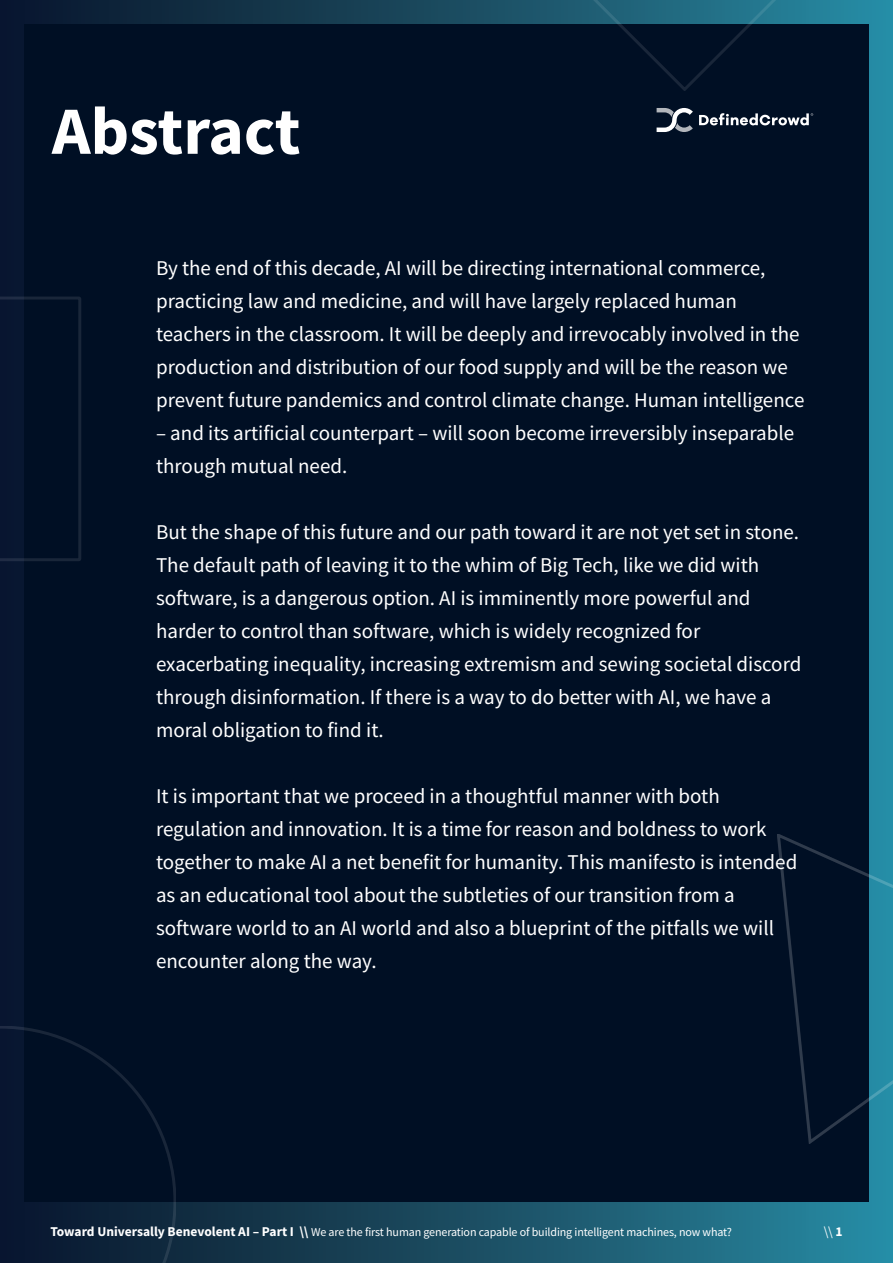
<style>
.page{position:relative;width:893px;height:1263px;background:#fff}
.page>*{position:absolute;margin:0;border:0;box-sizing:border-box;transform-origin:0 0}
.t1{font:700 67.5px "Mada";letter-spacing:-.005em;color:#fff}
.t2{font:21px/33px "Mada";color:#fff}
.t3{font:13.5px "Mada";color:#fff}
.t4{font:12px "Mada";letter-spacing:-.01em;color:#fff}
.s1{font-weight:700;font-size:13.5px}
.s2{font-weight:700}
</style>
<div class="page">
<div style="left:0;top:0;width:893px;height:1263px;background:linear-gradient(to right,#0a1227,#29889f)"></div>
<div style="left:24px;top:24px;width:845px;height:1178px;background:#000f24"></div>
<svg style="left:699px;top:113px;width:114px;height:12px"></svg>
<svg style="left:657px;top:108px;width:36px;height:24px"></svg>
<svg style="left:498px;top:0;width:373px;height:90px"></svg>
<svg style="left:777px;top:834px;width:116px;height:309px"></svg>
<svg style="left:0;top:297px;width:81px;height:264px"></svg>
<svg style="left:0;top:1026px;width:176px;height:237px"></svg>
<h1 class="t1" style="left:52px;top:93px;width:250px">Abstract</h1>
<p class="t2" style="left:156px;top:253px;width:650px">By the end of this decade, AI will be directing international commerce, practicing law and medicine, and will have largely replaced human teachers in the classroom. It will be deeply and irrevocably involved in the production and distribution of our food supply and will be the reason we prevent future pandemics and control climate change. Human intelligence</p>
<p class="t2" style="left:156px;top:418px;width:640px">– and its artificial counterpart – will soon become irreversibly inseparable through mutual need.</p>
<p class="t2" style="left:156px;top:517px;width:647px">But the shape of this future and our path toward it are not yet set in stone.<br>The default path of leaving it to the whim of Big Tech, like we did with software, is a dangerous option. AI is imminently more powerful and harder to control than software, which is widely recognized for exacerbating inequality, increasing extremism and sewing societal discord through disinformation. If there is a way to do better with AI, we have a moral obligation to find it.</p>
<p class="t2" style="left:156px;top:780px;width:643px">It is important that we proceed in a thoughtful manner with both regulation and innovation. It is a time for reason and boldness to work together to make AI a net benefit for humanity. This manifesto is intended as an educational tool about the subtleties of our transition from a software world to an AI world and also a blueprint of the pitfalls we will encounter along the way.</p>
<p class="t4" style="left:50px;top:1226px;width:683px"><span class="s1">Toward Universally Benevolent AI – Part I \\</span> We are the first human generation capable of building intelligent machines, now what?</p>
<p class="t3" style="left:824px;top:1224px;width:20px">\\ <span class="s2">1</span></p>
</div>
